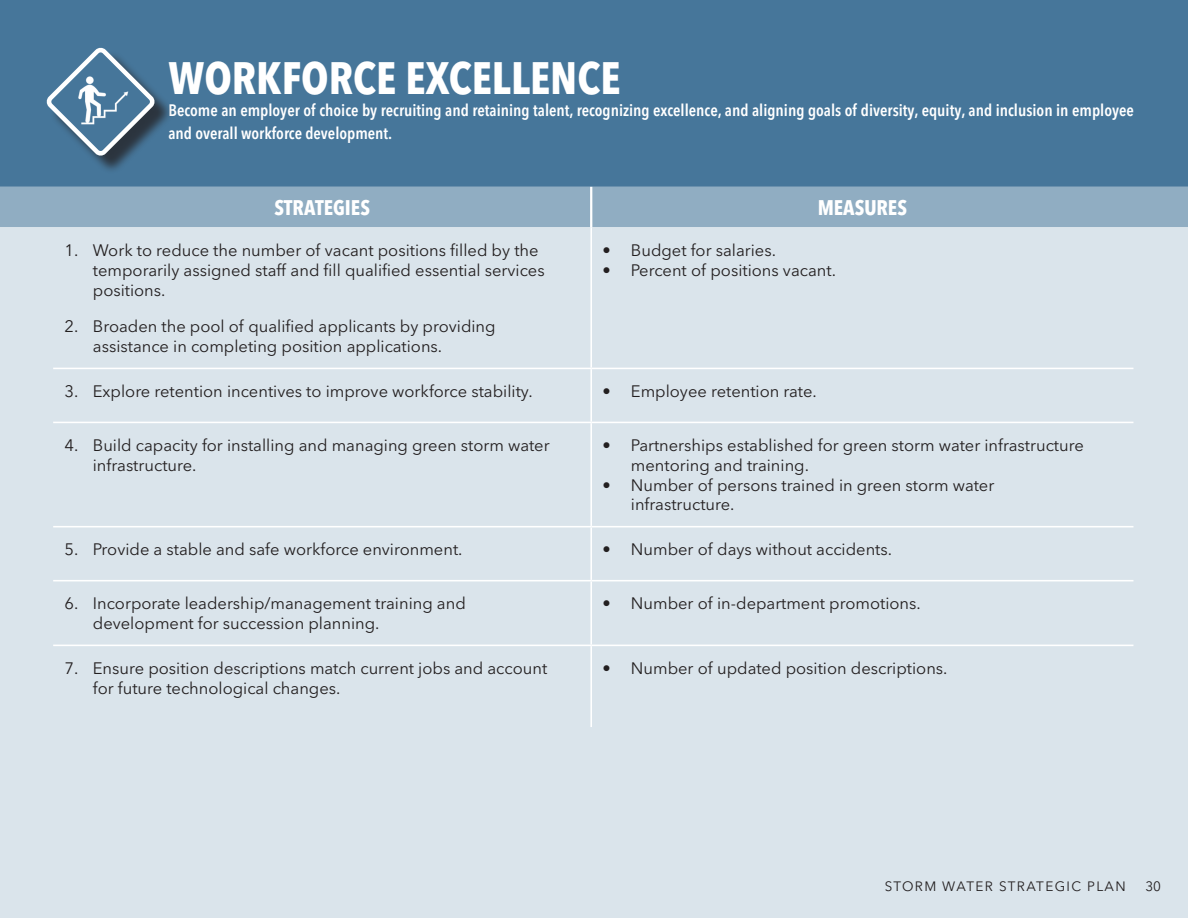
<style>
.page{position:relative;width:1188px;height:918px;background:#fff}
.page>*{position:absolute;margin:0;border:0;box-sizing:border-box;transform-origin:0 0}
.Goals{font:700 condensed 45px "Avenir Next LT Pro";color:#fff}
.STRATEGY_TITLE{font:700 condensed 21px "Avenir Next LT Pro";color:#fff}
.STRATEGY_BULLETS{font:16.5px/19.8px "Avenir Next LT Pro";color:#231f20}
.body{font:600 condensed 16.5px/22.5px "Avenir Next LT Pro";color:#fff}
.t1{font:13.5px "Avenir Next LT Pro";letter-spacing:.1em;color:#231f20}
</style>
<div class="page">
<div style="left:0;top:0;width:1188px;height:187px;background:#46769a"></div>
<div style="left:0;top:187px;width:1188px;height:40px;background:#90adc2"></div>
<div style="left:0;top:227px;width:1188px;height:691px;background:#dae4eb"></div>
<hr style="left:590px;top:227px;width:2px;height:141px;background:#fff">
<hr style="left:53px;top:368px;width:538px;height:1px;background:#fff">
<hr style="left:591px;top:368px;width:542px;height:1px;background:#fff">
<hr style="left:590px;top:369px;width:2px;height:53px;background:#fff">
<hr style="left:53px;top:422px;width:538px;height:1px;background:#fff">
<hr style="left:591px;top:422px;width:542px;height:1px;background:#fff">
<hr style="left:590px;top:423px;width:2px;height:103px;background:#fff">
<hr style="left:53px;top:526px;width:538px;height:1px;background:#fff">
<hr style="left:591px;top:526px;width:542px;height:1px;background:#fff">
<hr style="left:590px;top:527px;width:2px;height:53px;background:#fff">
<hr style="left:53px;top:580px;width:538px;height:1px;background:#fff">
<hr style="left:591px;top:580px;width:542px;height:1px;background:#fff">
<hr style="left:590px;top:581px;width:2px;height:64px;background:#fff">
<hr style="left:53px;top:645px;width:538px;height:1px;background:#fff">
<hr style="left:591px;top:645px;width:542px;height:1px;background:#fff">
<hr style="left:590px;top:646px;width:2px;height:81px;background:#fff">
<hr style="left:590px;top:187px;width:2px;height:40px;background:#fff">
<div style="left:50px;top:51px;width:123px;height:123px;background:#231f20;opacity:.75"></div>
<svg style="left:42px;top:45px;width:117px;height:115px;background:#597f9c"></svg>
<img style="left:74px;top:75px;width:55px;height:51px">
<p class="Goals" style="left:168px;top:50px;width:454px">WORKFORCE EXCELLENCE</p>
<p class="body" style="left:168px;top:99px;width:967px">Become an employer of choice by recruiting and retaining talent, recognizing excellence, and aligning goals of diversity, equity, and inclusion in employee and overall workforce development.</p>
<p class="STRATEGY_TITLE" style="left:274px;top:195px;width:97px">STRATEGIES</p>
<p class="STRATEGY_TITLE" style="left:818px;top:195px;width:91px">MEASURES</p>
<p class="STRATEGY_BULLETS" style="left:93px;top:240px;width:453px;text-indent:-28px">1. Work to reduce the number of vacant positions filled by the temporarily assigned staff and fill qualified essential services positions.</p>
<p class="STRATEGY_BULLETS" style="left:93px;top:317px;width:404px;text-indent:-28px">2. Broaden the pool of qualified applicants by providing assistance in completing position applications.</p>
<p class="STRATEGY_BULLETS" style="left:603px;top:240px;width:175px">• Budget for salaries.</p>
<p class="STRATEGY_BULLETS" style="left:603px;top:260px;width:235px">• Percent of positions vacant.</p>
<p class="STRATEGY_BULLETS" style="left:65px;top:381px;width:470px">3. Explore retention incentives to improve workforce stability.</p>
<p class="STRATEGY_BULLETS" style="left:603px;top:381px;width:216px">• Employee retention rate.</p>
<p class="STRATEGY_BULLETS" style="left:93px;top:435px;width:458px;text-indent:-28px">4. Build capacity for installing and managing green storm water infrastructure.</p>
<p class="STRATEGY_BULLETS" style="left:631px;top:435px;width:454px;text-indent:-28px">• Partnerships established for green storm water infrastructure mentoring and training.</p>
<p class="STRATEGY_BULLETS" style="left:631px;top:475px;width:365px;text-indent:-28px">• Number of persons trained in green storm water infrastructure.</p>
<p class="STRATEGY_BULLETS" style="left:65px;top:540px;width:400px">5. Provide a stable and safe workforce environment.</p>
<p class="STRATEGY_BULLETS" style="left:603px;top:540px;width:291px">• Number of days without accidents.</p>
<p class="STRATEGY_BULLETS" style="left:93px;top:594px;width:374px;text-indent:-28px">6. Incorporate leadership/management training and development for succession planning.</p>
<p class="STRATEGY_BULLETS" style="left:603px;top:594px;width:320px">• Number of in-department promotions.</p>
<p class="STRATEGY_BULLETS" style="left:93px;top:658px;width:456px;text-indent:-28px">7. Ensure position descriptions match current jobs and account for future technological changes.</p>
<p class="STRATEGY_BULLETS" style="left:603px;top:658px;width:346px">• Number of updated position descriptions.</p>
<p class="t1" style="left:885px;top:878px;width:242px">STORM WATER STRATEGIC PLAN</p>
<p class="t1" style="left:1145px;top:878px;width:17px">30</p>
</div>
